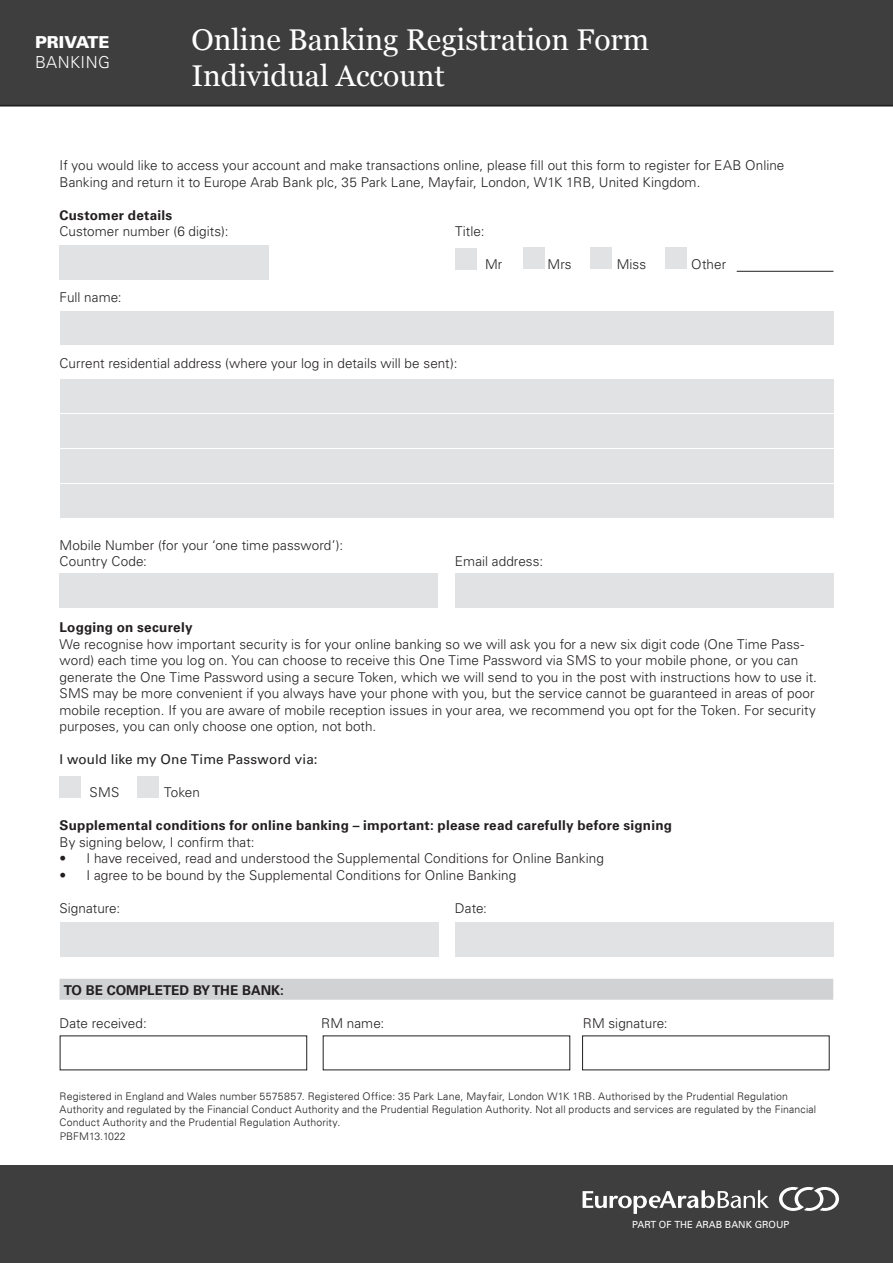
<style>
.page{position:relative;width:893px;height:1263px;background:#fff}
.page>*{position:absolute;margin:0;border:0;box-sizing:border-box;transform-origin:0 0}
.t1{font:30px/36px "Georgia";color:#fff}
.t2{font:300 16.5px "Univers LT Std";letter-spacing:.03em;color:#fff}
.t3{font:900 16.5px "Univers LT Std";color:#fff}
.BODY2COL_TAB{font:300 13.5px/16.5px "Univers LT Std";letter-spacing:.005em;color:#231f20}
.BODY{font:300 13.5px/16.5px "Univers LT Std";letter-spacing:.005em;color:#231f20}
.BODY_BOLD{font:700 13.5px "Univers LT Std";letter-spacing:.015em;color:#231f20}
.BODY3COL_TAB_copy{font:300 13.5px "Univers LT Std";letter-spacing:.005em;color:#231f20}
.BODY2COL_TAB-2{font:13.5px "Univers LT Std";letter-spacing:.01em;color:#231f20}
.SUBHEADFORBANK_USE{font:700 13.5px "Univers LT Std";color:#231f20}
.BYLINE{font:300 10.5px/12.6px "Univers LT";letter-spacing:.015em;color:#231f20}
.t4{font:300 10.5px "Univers LT Std";color:#231f20}
.t5{font:9.75px "Univers";color:#fff}
</style>
<div class="page">
<div style="left:0;top:1165px;width:893px;height:98px;background:#3e3e3f"></div>
<div style="left:0;top:0;width:893px;height:106px;background:#3e3e3f"></div>
<svg style="left:583px;top:1190px;width:186px;height:24px"></svg>
<svg style="left:779px;top:1187px;width:60px;height:24px"></svg>
<div style="left:60px;top:979px;width:773px;height:21px;background:#d1d2d4"></div>
<div style="left:60px;top:246px;width:34px;height:34px;background:#e1e2e4"></div>
<div style="left:95px;top:246px;width:34px;height:34px;background:#e1e2e4"></div>
<div style="left:130px;top:246px;width:34px;height:34px;background:#e1e2e4"></div>
<div style="left:165px;top:246px;width:34px;height:34px;background:#e1e2e4"></div>
<div style="left:200px;top:246px;width:34px;height:34px;background:#e1e2e4"></div>
<div style="left:235px;top:246px;width:34px;height:34px;background:#e1e2e4"></div>
<div style="left:455px;top:248px;width:22px;height:21px;background:#e1e2e4"></div>
<hr style="left:737px;top:271px;width:96px;height:1px;background:#231f20">
<div style="left:60px;top:311px;width:773px;height:34px;background:#e1e2e4"></div>
<div style="left:60px;top:379px;width:773px;height:34px;background:#e1e2e4"></div>
<div style="left:60px;top:414px;width:773px;height:34px;background:#e1e2e4"></div>
<div style="left:60px;top:449px;width:773px;height:34px;background:#e1e2e4"></div>
<div style="left:60px;top:484px;width:773px;height:34px;background:#e1e2e4"></div>
<div style="left:60px;top:573px;width:378px;height:34px;background:#e1e2e4"></div>
<div style="left:455px;top:573px;width:378px;height:34px;background:#e1e2e4"></div>
<div style="left:60px;top:776px;width:21px;height:21px;background:#e1e2e4"></div>
<div style="left:60px;top:923px;width:378px;height:34px;background:#e1e2e4"></div>
<div style="left:455px;top:923px;width:379px;height:34px;background:#e1e2e4"></div>
<div style="left:523px;top:248px;width:21px;height:21px;background:#e1e2e4"></div>
<div style="left:591px;top:248px;width:21px;height:21px;background:#e1e2e4"></div>
<div style="left:665px;top:248px;width:21px;height:21px;background:#e1e2e4"></div>
<div style="left:137px;top:776px;width:21px;height:21px;background:#e1e2e4"></div>
<p class="t3" style="left:35px;top:32px;width:76px">PRIVATE</p>
<p class="t2" style="left:35px;top:52px;width:76px">BANKING</p>
<p class="t2" style="left:35px;top:44px;width:76px">BANKING</p>
<h1 class="t1" style="left:191px;top:20px;width:394px">Personal Account Application<br>Two l nes where eeded</h1>
<p class="t1" style="left:191px;top:20px;width:459px">Online Banking Registration Form</p>
<p class="t1" style="left:191px;top:56px;width:255px">Individual Account</p>
<p class="BODY" style="left:60px;top:157px;width:726px">If you would like to access your account and make transactions online, please fill out this form to register for EAB Online<br>Banking and return it to Europe Arab Bank plc, 35 Park Lane, Mayfair, London, W1K 1RB, United Kingdom.</p>
<p class="BODY_BOLD" style="left:60px;top:207px;width:114px">Customer details</p>
<p class="BODY2COL_TAB" style="left:60px;top:223px;width:171px">Customer number (6 digits):</p>
<p class="BODY2COL_TAB" style="left:455px;top:223px;width:31px">Title:</p>
<p class="BODY2COL_TAB" style="left:485px;top:256px;width:19px">Mr</p>
<p class="BODY2COL_TAB" style="left:547px;top:256px;width:26px">Mrs</p>
<p class="BODY2COL_TAB" style="left:617px;top:256px;width:31px">Miss</p>
<p class="BODY2COL_TAB" style="left:691px;top:256px;width:36px">Other</p>
<p class="BODY" style="left:60px;top:289px;width:64px">Full name:</p>
<p class="BODY" style="left:60px;top:355px;width:399px">Current residential address (where your log in details will be sent):</p>
<p class="BODY2COL_TAB" style="left:60px;top:537px;width:285px">Mobile Number (for your ‘one time password’):</p>
<p class="BODY2COL_TAB" style="left:60px;top:553px;width:89px">Country Code:</p>
<p class="BODY2COL_TAB" style="left:455px;top:553px;width:90px">Email address:</p>
<p class="BODY_BOLD" style="left:60px;top:619px;width:134px">Logging on securely</p>
<p class="BODY2COL_TAB" style="left:60px;top:636px;width:759px">We recognise how important security is for your online banking so we will ask you for a new six digit code (One Time Pass&shy;word) each time you log on. You can choose to receive this One Time Password via SMS to your mobile phone, or you can generate the One Time Password using a secure Token, which we will send to you in the post with instructions how to use it.</p>
<p class="BODY2COL_TAB" style="left:60px;top:685px;width:758px;text-align:justify">SMS may be more convenient if you always have your phone with you, but the service cannot be guaranteed in areas of poor mobile reception. If you are aware of mobile reception issues in your area, we recommend you opt for the Token. For security purposes, you can only choose one option, not both.</p>
<p class="BODY2COL_TAB-2" style="left:60px;top:751px;width:260px">I would like my One Time Password via:</p>
<p class="BODY" style="left:90px;top:784px;width:31px">SMS</p>
<p class="BODY" style="left:164px;top:784px;width:37px">Token</p>
<p class="BODY_BOLD" style="left:60px;top:817px;width:614px">Supplemental conditions for online banking – important: please read carefully before signing</p>
<p class="BODY" style="left:60px;top:834px;width:197px">By signing below, I confirm that:</p>
<p class="BODY2COL_TAB" style="left:60px;top:850px;width:546px">• I have received, read and understood the Supplemental Conditions for Online Banking</p>
<p class="BODY2COL_TAB" style="left:60px;top:867px;width:458px">• I agree to be bound by the Supplemental Conditions for Online Banking</p>
<p class="BODY2COL_TAB" style="left:60px;top:900px;width:62px">Signature:</p>
<p class="BODY2COL_TAB" style="left:455px;top:900px;width:34px">Date:</p>
<p class="SUBHEADFORBANK_USE" style="left:64px;top:982px;width:222px">TO BE COMPLETED BY THE BANK:</p>
<p class="BODY3COL_TAB_copy" style="left:60px;top:1015px;width:89px">Date received:</p>
<p class="BODY3COL_TAB_copy" style="left:321px;top:1015px;width:65px">RM name:</p>
<p class="BODY3COL_TAB_copy" style="left:583px;top:1015px;width:86px">RM signature:</p>
<p class="BYLINE" style="left:60px;top:1090px;width:758px">Registered in England and Wales number 5575857. Registered Office: 35 Park Lane, Mayfair, London W1K 1RB. Authorised by the Prudential Regulation<br>Authority and regulated by the Financial Conduct Authority and the Prudential Regulation Authority. Not all products and services are regulated by the Financial<br>Conduct Authority and the Prudential Regulation Authority.</p>
<p class="t4" style="left:60px;top:1130px;width:67px">PBFM13.1022</p>
<p class="t5" style="left:632px;top:1219px;width:159px">PART OF THE ARAB BANK GROUP</p>
</div>
